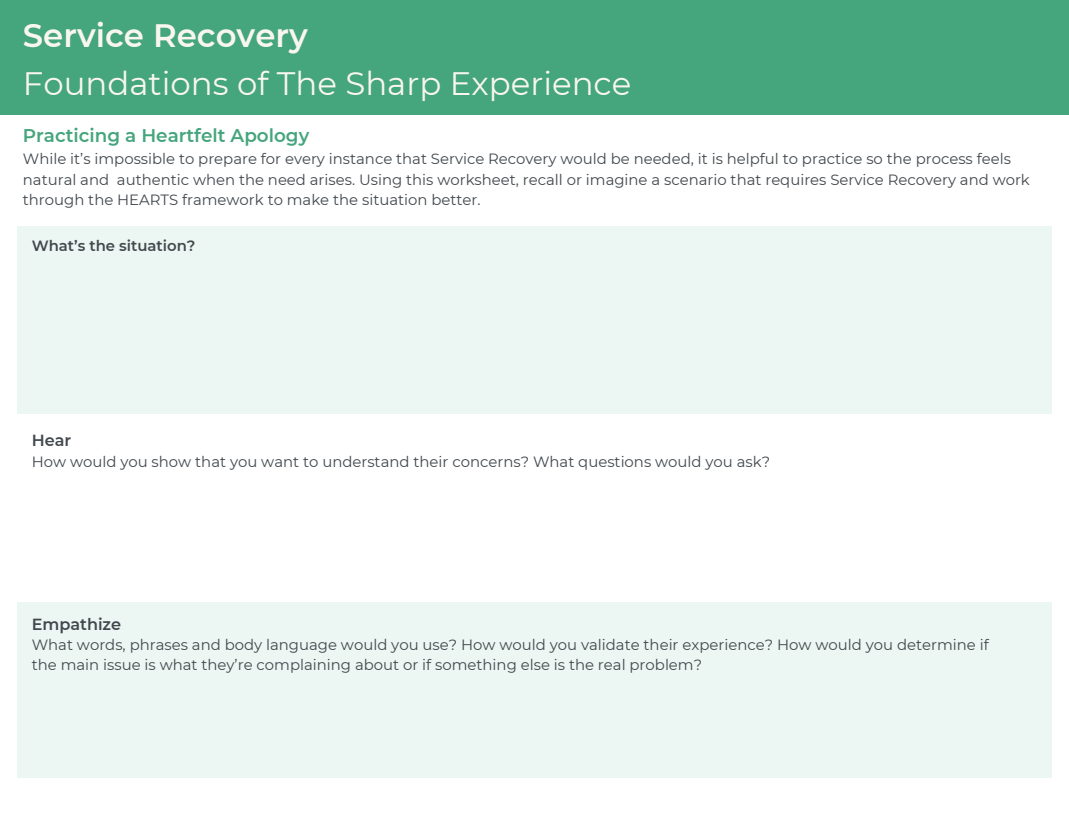
<style>
.page{position:relative;width:1069px;height:826px;background:#fff}
.page>*{position:absolute;margin:0;border:0;box-sizing:border-box;transform-origin:0 0}
.t1{font:32.4px/48.3px "Montserrat";color:#f9f6f1}
.t2{font:600 18.3px "Montserrat";color:#45a57c}
.t3{font:600 16.05px "Montserrat";color:#42484d}
.t4{font:14.85px/20.2px "Montserrat";color:#42484d}
.t5{font:600 14.85px "Montserrat";color:#42484d}
.s1{font-weight:600}
</style>
<div class="page">
<div style="left:0;top:0;width:1069px;height:114px;background:#45a57c"></div>
<div style="left:17px;top:226px;width:1034px;height:187px;background:#ecf6f2"></div>
<div style="left:17px;top:602px;width:1035px;height:175px;background:#ecf6f2"></div>
<h1 class="t1" style="left:23px;top:11px;width:610px"><span class="s1">Service Recovery<br></span>Foundations of The Sharp Experience</h1>
<p class="t2" style="left:23px;top:124px;width:288px">Practicing a Heartfelt Apology</p>
<h2 class="t4" style="left:23px;top:149px;width:1008px">While it’s impossible to prepare for every instance that Service Recovery would be needed, it is helpful to practice so the process feels natural and authentic when the need arises. Using this worksheet, recall or imagine a scenario that requires Service Recovery and work through the HEARTS framework to make the situation better.</h2>
<h3 class="t5" style="left:32px;top:236px;width:165px">What’s the situation?</h3>
<h3 class="t3" style="left:32px;top:430px;width:41px">Hear</h3>
<p class="t4" style="left:32px;top:451px;width:740px">How would you show that you want to understand their concerns? What questions would you ask?</p>
<h3 class="t3" style="left:32px;top:614px;width:91px">Empathize</h3>
<p class="t4" style="left:32px;top:635px;width:958px">What words, phrases and body language would you use? How would you validate their experience? How would you determine if the main issue is what they’re complaining about or if something else is the real problem?</p>
</div>
